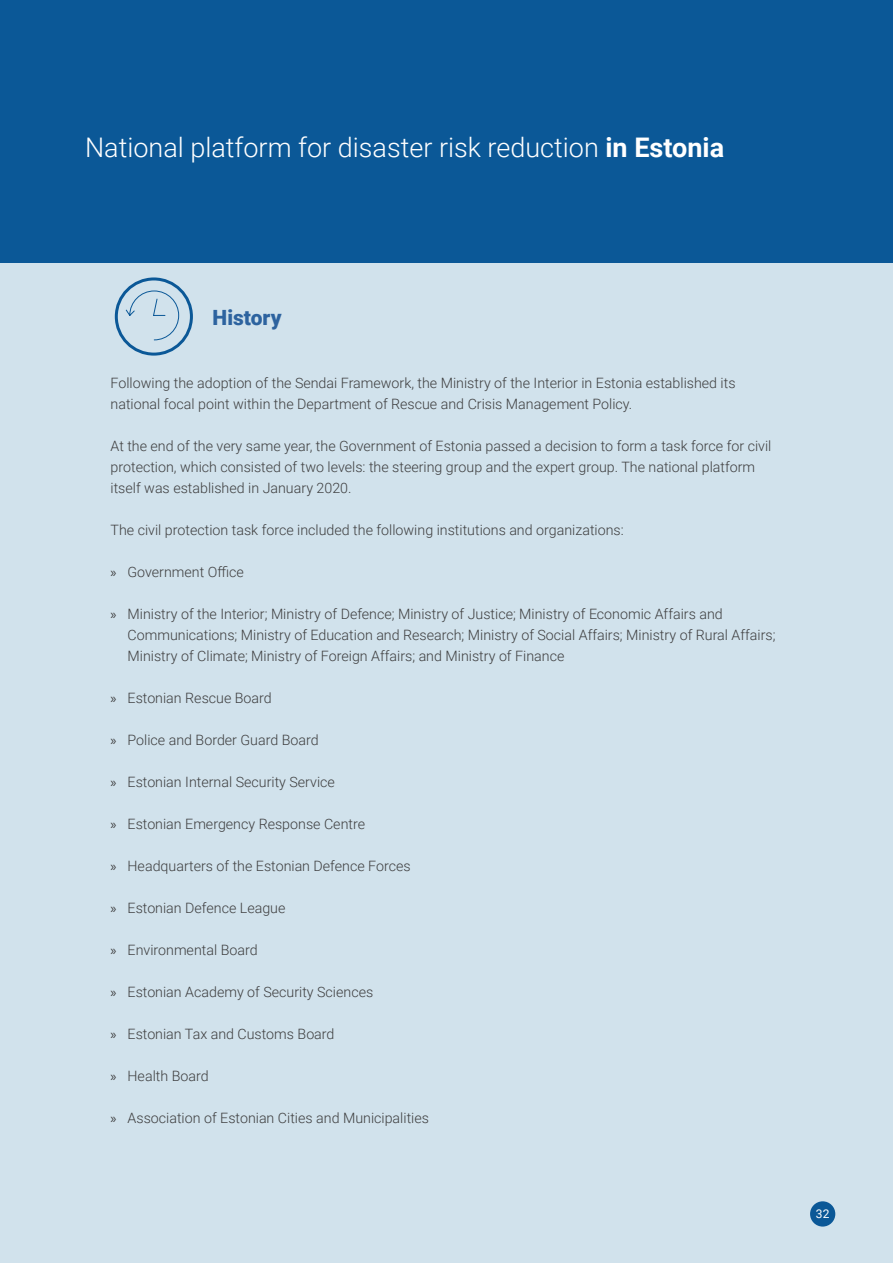
<style>
.page{position:relative;width:893px;height:1263px;background:#fff}
.page>*{position:absolute;margin:0;border:0;box-sizing:border-box;transform-origin:0 0}
.Case_study_names{font:300 27px "Roboto";color:#fff}
.Headings_Case_Study{font:900 21px "Roboto";color:#2d639f}
.History_body_text{font:300 14.25px/21px "Roboto";color:#3e3e3f}
.t1{font:12px "Roboto";color:#fff}
.s1{font-weight:700}
.s2{font-family:"Myriad Pro";font-weight:400}
</style>
<div class="page">
<div style="left:0;top:262px;width:893px;height:1001px;background:#d1e2ec"></div>
<div style="left:0;top:0;width:893px;height:262px;background:#0b5897"></div>
<div style="left:115px;top:277px;width:78px;height:79px;border:3px solid #0b5897;border-radius:50%"></div>
<svg style="left:125px;top:290px;width:54px;height:51px"></svg>
<div style="left:810px;top:1201px;width:25px;height:25px;background:#0b5897;border-radius:50%"></div>
<p class="Case_study_names" style="left:85px;top:129px;width:641px">National platform for disaster risk reduction <span class="s1">in Estonia</span></p>
<p class="Headings_Case_Study" style="left:213px;top:303px;width:70px">History</p>
<p class="History_body_text" style="left:111px;top:372px;width:627px">Following the adoption of the Sendai Framework, the Ministry of the Interior in Estonia established its national focal point within the Department of Rescue and Crisis Management Policy.</p>
<p class="History_body_text" style="left:111px;top:435px;width:662px">At the end of the very same year, the Government of Estonia passed a decision to form a task force for civil protection, which consisted of two levels: the steering group and the expert group. The national platform itself was established in January 2020.</p>
<p class="History_body_text" style="left:111px;top:519px;width:515px">The civil protection task force included the following institutions and organizations:</p>
<p class="History_body_text" style="left:111px;top:561px;width:135px"><span class="s2">»</span> Government Office</p>
<p class="History_body_text" style="left:128px;top:603px;width:649px;text-indent:-17px"><span class="s2">»</span> Ministry of the Interior; Ministry of Defence; Ministry of Justice; Ministry of Economic Affairs and<br>Communications; Ministry of Education and Research; Ministry of Social Affairs; Ministry of Rural Affairs;<br>Ministry of Climate; Ministry of Foreign Affairs; and Ministry of Finance</p>
<p class="History_body_text" style="left:111px;top:687px;width:163px"><span class="s2">»</span> Estonian Rescue Board</p>
<p class="History_body_text" style="left:111px;top:729px;width:210px"><span class="s2">»</span> Police and Border Guard Board</p>
<p class="History_body_text" style="left:111px;top:771px;width:226px"><span class="s2">»</span> Estonian Internal Security Service</p>
<p class="History_body_text" style="left:111px;top:813px;width:256px"><span class="s2">»</span> Estonian Emergency Response Centre</p>
<p class="History_body_text" style="left:111px;top:855px;width:302px"><span class="s2">»</span> Headquarters of the Estonian Defence Forces</p>
<p class="History_body_text" style="left:111px;top:897px;width:176px"><span class="s2">»</span> Estonian Defence League</p>
<p class="History_body_text" style="left:111px;top:939px;width:149px"><span class="s2">»</span> Environmental Board</p>
<p class="History_body_text" style="left:111px;top:981px;width:264px"><span class="s2">»</span> Estonian Academy of Security Sciences</p>
<p class="History_body_text" style="left:111px;top:1023px;width:225px"><span class="s2">»</span> Estonian Tax and Customs Board</p>
<p class="History_body_text" style="left:111px;top:1065px;width:100px"><span class="s2">»</span> Health Board</p>
<p class="History_body_text" style="left:111px;top:1107px;width:320px"><span class="s2">»</span> Association of Estonian Cities and Municipalities</p>
<p class="t1" style="left:816px;top:1206px;width:15px">32</p>
</div>
